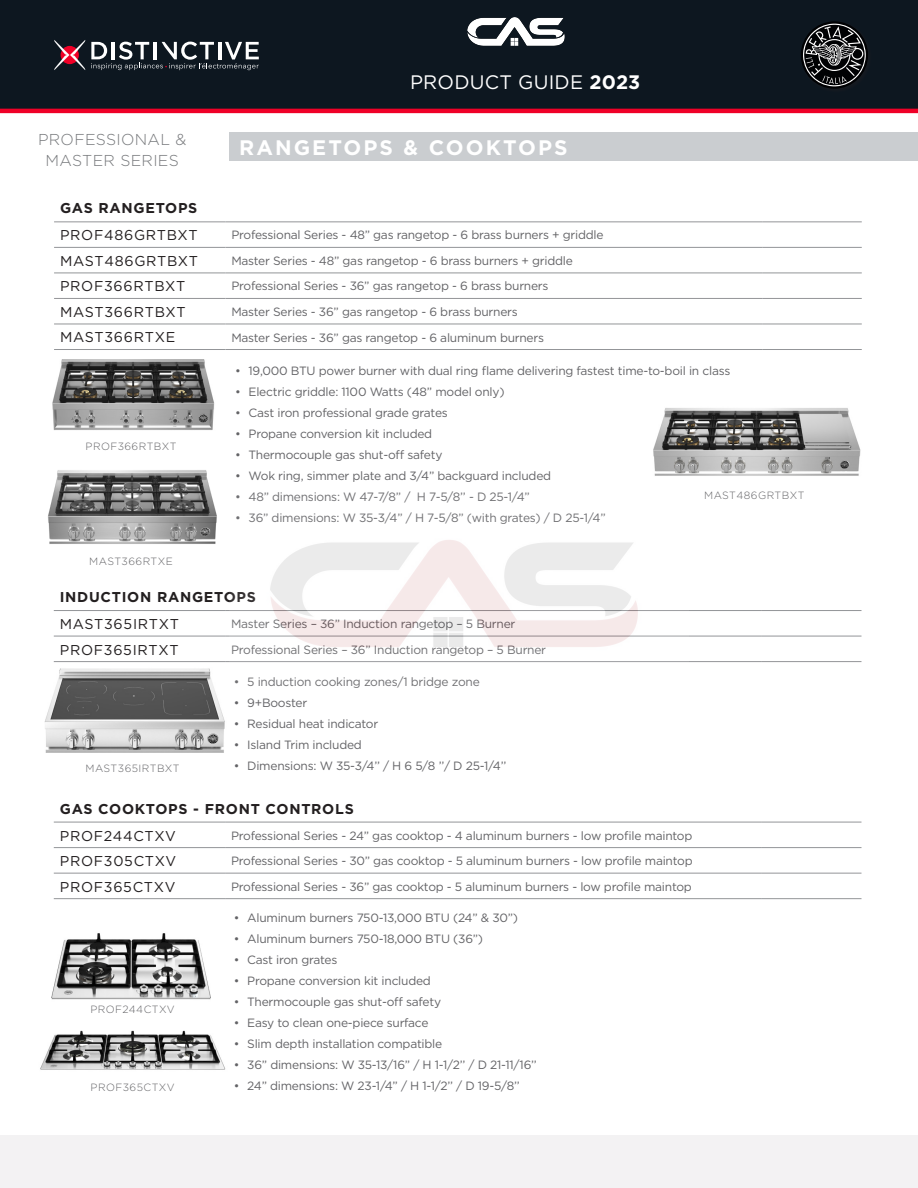
<style>
.page{position:relative;width:918px;height:1188px;background:#fff}
.page>*{position:absolute;margin:0;border:0;box-sizing:border-box;transform-origin:0 0}
.t1{font:700 21px "Gotham";letter-spacing:.1em;color:#fff}
.t2{font:19.5px "Gotham";letter-spacing:.01em;color:#fff}
.t3{font:300 15.75px "Gotham";letter-spacing:.02em;color:#76787b}
.t4{font:14.25px "Gotham";letter-spacing:.05em;color:#231f20}
.t5{font:700 14.25px "Gotham";letter-spacing:.05em;color:#231f20}
.t6{font:12px "Gotham";letter-spacing:-.02em;color:#636366}
.t7{font:300 10.5px "Gotham";letter-spacing:.04em;color:#636366}
.s1{font-weight:700}
.s2{font-style:inherit}
</style>
<div class="page">
<div style="left:0;top:0;width:918px;height:109px;background:#0d1720"></div>
<hr style="left:0;top:109px;width:918px;height:4px;background:#ef0027">
<svg style="left:801px;top:21px;width:67px;height:68px"></svg>
<svg style="left:803px;top:24px;width:63px;height:62px"></svg>
<svg style="left:54px;top:40px;width:31px;height:30px"></svg>
<svg style="left:91px;top:42px;width:168px;height:28px"></svg>
<div style="left:230px;top:133px;width:688px;height:28px;background:#cacdd0"></div>
<div style="left:0;top:1136px;width:918px;height:52px;background:#f3f2f3"></div>
<hr style="left:54px;top:221px;width:171px;height:1px;background:#939598">
<hr style="left:225px;top:221px;width:537px;height:1px;background:#939598">
<hr style="left:762px;top:221px;width:100px;height:1px;background:#939598">
<hr style="left:54px;top:247px;width:171px;height:1px;background:#939598">
<hr style="left:225px;top:247px;width:537px;height:1px;background:#939598">
<hr style="left:762px;top:247px;width:100px;height:1px;background:#939598">
<hr style="left:54px;top:273px;width:171px;height:1px;background:#939598">
<hr style="left:225px;top:273px;width:537px;height:1px;background:#939598">
<hr style="left:762px;top:273px;width:100px;height:1px;background:#939598">
<hr style="left:54px;top:298px;width:171px;height:1px;background:#939598">
<hr style="left:225px;top:298px;width:537px;height:1px;background:#939598">
<hr style="left:762px;top:298px;width:100px;height:1px;background:#939598">
<hr style="left:54px;top:324px;width:171px;height:1px;background:#939598">
<hr style="left:225px;top:324px;width:537px;height:1px;background:#939598">
<hr style="left:762px;top:324px;width:100px;height:1px;background:#939598">
<hr style="left:54px;top:349px;width:171px;height:1px;background:#939598">
<hr style="left:225px;top:349px;width:537px;height:1px;background:#939598">
<hr style="left:762px;top:349px;width:100px;height:1px;background:#939598">
<hr style="left:54px;top:822px;width:171px;height:1px;background:#939598">
<hr style="left:225px;top:822px;width:537px;height:1px;background:#939598">
<hr style="left:762px;top:822px;width:100px;height:1px;background:#939598">
<hr style="left:54px;top:847px;width:171px;height:1px;background:#939598">
<hr style="left:225px;top:847px;width:537px;height:1px;background:#939598">
<hr style="left:762px;top:847px;width:100px;height:1px;background:#939598">
<hr style="left:54px;top:873px;width:171px;height:1px;background:#939598">
<hr style="left:225px;top:873px;width:537px;height:1px;background:#939598">
<hr style="left:762px;top:873px;width:100px;height:1px;background:#939598">
<hr style="left:54px;top:898px;width:171px;height:1px;background:#939598">
<hr style="left:225px;top:898px;width:537px;height:1px;background:#939598">
<hr style="left:762px;top:898px;width:100px;height:1px;background:#939598">
<img style="left:653px;top:408px;width:208px;height:68px">
<img style="left:48px;top:470px;width:169px;height:74px">
<img style="left:52px;top:360px;width:163px;height:70px">
<img style="left:40px;top:1030px;width:186px;height:40px">
<img style="left:51px;top:933px;width:160px;height:67px">
<img style="left:44px;top:668px;width:181px;height:85px">
<hr style="left:54px;top:610px;width:171px;height:1px;background:#939598">
<hr style="left:225px;top:610px;width:537px;height:1px;background:#939598">
<hr style="left:762px;top:610px;width:100px;height:1px;background:#939598">
<hr style="left:54px;top:636px;width:171px;height:1px;background:#939598">
<hr style="left:225px;top:636px;width:537px;height:1px;background:#939598">
<hr style="left:762px;top:636px;width:100px;height:1px;background:#939598">
<hr style="left:54px;top:661px;width:171px;height:1px;background:#939598">
<hr style="left:225px;top:661px;width:537px;height:1px;background:#939598">
<hr style="left:762px;top:661px;width:100px;height:1px;background:#939598">
<img style="left:230px;top:540px;width:458px;height:123px">
<img style="left:467px;top:17px;width:98px;height:29px">
<p class="t3" style="left:38px;top:129px;width:150px">PROFESSIONAL &amp;</p>
<p class="t3" style="left:46px;top:150px;width:135px">MASTER SERIES</p>
<h2 class="t2" style="left:410px;top:69px;width:232px">PRODUCT GUIDE <span class="s1">2023</span></h2>
<p class="t1" style="left:239px;top:134px;width:330px">RANGETOPS &amp; COOKTOPS</p>
<p class="t5" style="left:60px;top:199px;width:139px">GAS RANGETOPS</p>
<p class="t4" style="left:60px;top:226px;width:139px">PROF486GRTBXT</p>
<p class="t6" style="left:231px;top:227px;width:374px">Professional Series - 48” gas rangetop - 6 brass burners + griddle</p>
<p class="t4" style="left:60px;top:252px;width:140px">MAST486GRTBXT</p>
<p class="t6" style="left:231px;top:253px;width:343px">Master Series - 48” gas rangetop - 6 brass burners + griddle</p>
<p class="t4" style="left:60px;top:277px;width:127px">PROF366RTBXT</p>
<p class="t6" style="left:231px;top:279px;width:319px">Professional Series - 36” gas rangetop - 6 brass burners</p>
<p class="t4" style="left:60px;top:303px;width:127px">MAST366RTBXT</p>
<p class="t6" style="left:231px;top:304px;width:288px">Master Series - 36” gas rangetop - 6 brass burners</p>
<p class="t4" style="left:60px;top:328px;width:117px">MAST366RTXE</p>
<p class="t6" style="left:231px;top:330px;width:314px">Master Series - 36” gas rangetop - 6 aluminum burners</p>
<p class="t7" style="left:86px;top:439px;width:92px">PROF366RTBXT</p>
<p class="t7" style="left:89px;top:555px;width:85px">MAST366RTXE</p>
<p class="t6" style="left:235px;top:363px;width:497px">• 19,000 BTU power burner with dual ring flame delivering fastest time-to-boil in class</p>
<p class="t6" style="left:235px;top:384px;width:271px">• Electric griddle: 1100 Watts (48” model only)</p>
<p class="t6" style="left:235px;top:405px;width:214px">• Cast iron professional grade grates</p>
<p class="t6" style="left:235px;top:426px;width:199px">• Propane conversion kit included</p>
<p class="t6" style="left:235px;top:447px;width:209px">• Thermocouple gas shut-off safety</p>
<p class="t6" style="left:235px;top:468px;width:318px">• Wok ring, simmer plate and 3/4” backguard included</p>
<p class="t6" style="left:235px;top:489px;width:296px">• 48” dimensions: W 47-<span class="s2">7/8”</span> / H 7-5/8’’ - D 25-<span class="s2">1/4”</span></p>
<p class="t6" style="left:235px;top:510px;width:372px">• 36” dimensions: W 35-<span class="s2">3/4”</span> / H 7-<span class="s2">5/8”</span> (with grates) / D 25-<span class="s2">1/4”</span></p>
<p class="t7" style="left:704px;top:489px;width:102px">MAST486GRTBXT</p>
<p class="t5" style="left:60px;top:588px;width:198px">INDUCTION RANGETOPS</p>
<p class="t4" style="left:60px;top:615px;width:121px">MAST365IRTXT</p>
<p class="t6" style="left:231px;top:616px;width:286px">Master Series – 36” Induction rangetop – 5 Burner</p>
<p class="t4" style="left:60px;top:640px;width:120px">PROF365IRTXT</p>
<p class="t6" style="left:231px;top:642px;width:317px">Professional Series – 36” Induction rangetop – 5 Burner</p>
<p class="t6" style="left:234px;top:674px;width:248px">• 5 induction cooking zones/1 bridge zone</p>
<p class="t6" style="left:234px;top:695px;width:75px">• 9+Booster</p>
<p class="t6" style="left:234px;top:716px;width:146px">• Residual heat indicator</p>
<p class="t6" style="left:234px;top:737px;width:130px">• Island Trim included</p>
<p class="t6" style="left:234px;top:758px;width:274px">• Dimensions: W 35-3/4’’ / H 6 5/8 ’’/ D 25-1/4’’</p>
<p class="t7" style="left:86px;top:761px;width:96px">MAST365IRTBXT</p>
<p class="t5" style="left:60px;top:799px;width:295px">GAS COOKTOPS - FRONT CONTROLS</p>
<p class="t4" style="left:60px;top:826px;width:118px">PROF244CTXV</p>
<p class="t6" style="left:231px;top:828px;width:463px">Professional Series - 24” gas cooktop - 4 aluminum burners - low profile maintop</p>
<p class="t4" style="left:60px;top:852px;width:118px">PROF305CTXV</p>
<p class="t6" style="left:231px;top:853px;width:463px">Professional Series - 30” gas cooktop - 5 aluminum burners - low profile maintop</p>
<p class="t4" style="left:60px;top:877px;width:117px">PROF365CTXV</p>
<p class="t6" style="left:231px;top:879px;width:462px">Professional Series - 36” gas cooktop - 5 aluminum burners - low profile maintop</p>
<p class="t6" style="left:234px;top:910px;width:286px">• Aluminum burners 750-13,000 BTU (24” &amp; 30”)</p>
<p class="t6" style="left:234px;top:931px;width:251px">• Aluminum burners 750-18,000 BTU (36”)</p>
<p class="t6" style="left:234px;top:952px;width:105px">• Cast iron grates</p>
<p class="t6" style="left:234px;top:973px;width:199px">• Propane conversion kit included</p>
<p class="t6" style="left:234px;top:994px;width:209px">• Thermocouple gas shut-off safety</p>
<p class="t6" style="left:234px;top:1015px;width:196px">• Easy to clean one-piece surface</p>
<p class="t6" style="left:234px;top:1036px;width:210px">• Slim depth installation compatible</p>
<p class="t6" style="left:234px;top:1057px;width:305px">• 36” dimensions: W 35-13/16” / H 1-1/2’’ / D 21-11/16’’</p>
<p class="t6" style="left:234px;top:1078px;width:287px">• 24” dimensions: W 23-1/4” / H 1-1/2’’ / D 19-5/8’’</p>
<p class="t7" style="left:90px;top:1003px;width:86px">PROF244CTXV</p>
<p class="t7" style="left:91px;top:1081px;width:85px">PROF365CTXV</p>
</div>
